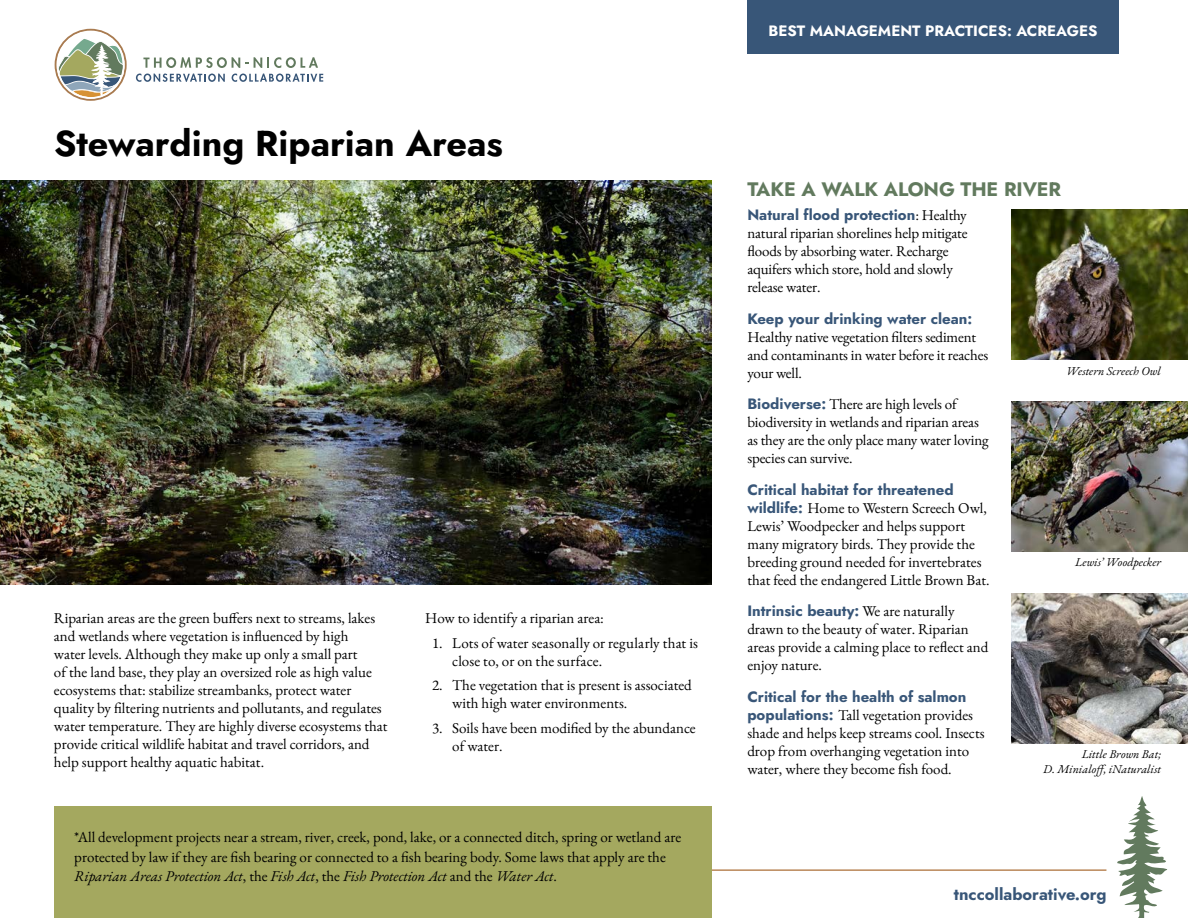
<style>
.page{position:relative;width:1188px;height:918px;background:#fff}
.page>*{position:absolute;margin:0;border:0;box-sizing:border-box;transform-origin:0 0}
.t1{font:700 36px "Jost";color:#000}
.t2{font:700 19.5px "Jost";letter-spacing:-.005em;color:#627a5e}
.t3{font:700 16.5px "Jost";color:#385678}
.t4{font:15px/18px "EB Garamond";color:#000}
.t5{font:700 15px "Jost";color:#385678}
.t6{font:700 15px "Jost";color:#fff}
.t7{font:italic 12px/14.4px "EB Garamond";color:#000;text-align:right}
.s1{font-style:italic}
.s2{font-family:"EB Garamond";font-weight:400;color:#000}
.s3{font-family:"Jost";font-weight:700;color:#385678}
</style>
<div class="page">
<svg style="left:143px;top:57px;width:175px;height:11px"></svg>
<svg style="left:136px;top:74px;width:89px;height:8px"></svg>
<svg style="left:232px;top:74px;width:91px;height:8px"></svg>
<svg style="left:55px;top:29px;width:72px;height:72px"></svg>
<div style="left:747px;top:0;width:372px;height:54px;background:#385678"></div>
<img style="left:0;top:181px;width:712px;height:404px">
<img style="left:1011px;top:594px;width:177px;height:149px">
<img style="left:1011px;top:402px;width:177px;height:149px">
<img style="left:1011px;top:210px;width:177px;height:149px">
<svg style="left:1117px;top:796px;width:50px;height:122px"></svg>
<hr style="left:54px;top:869px;width:1052px;height:2px;background:#ba8758">
<div style="left:54px;top:807px;width:658px;height:111px;background:#a4a85f"></div>
<h1 class="t1" style="left:54px;top:119px;width:450px">Stewarding Riparian Areas</h1>
<p class="t4" style="left:54px;top:609px;width:335px">Riparian areas are the green buffers next to streams, lakes and wetlands where vegetation is influenced by high<br>water levels. Although they make up only a small part<br>of the land base, they play an oversized role as high value ecosystems that: stabilize streambanks, protect water quality by filtering nutrients and pollutants, and regulates water temperature. They are highly diverse ecosystems that provide critical wildlife habitat and travel corridors, and help support healthy aquatic habitat.</p>
<p class="t4" style="left:425px;top:609px;width:180px">How to identify a riparian area:</p>
<p class="t4" style="left:452px;top:634px;width:247px;text-indent:-20px">1. Lots of water seasonally or regularly that is close to, or on the surface.</p>
<p class="t4" style="left:452px;top:677px;width:241px;text-indent:-20px">2. The vegetation that is present is associated with high water environments.</p>
<p class="t4" style="left:452px;top:719px;width:245px;text-indent:-20px">3. Soils have been modified by the abundance of water.</p>
<p class="t4" style="left:74px;top:827px;width:609px;line-height:19.5px">*All development projects near a stream, river, creek, pond, lake, or a connected ditch, spring or wetland are protected by law if they are fish bearing or connected to a fish bearing body. Some laws that apply are the<br><span class="s1">Riparian Areas Protection Act</span>, the <span class="s1">Fish Act</span>, the <span class="s1">Fish Protection Act</span> and the <span class="s1">Water Act</span>.</p>
<p class="t6" style="left:769px;top:21px;width:330px">BEST MANAGEMENT PRACTICES: ACREAGES</p>
<h2 class="t2" style="left:747px;top:176px;width:315px">TAKE A WALK ALONG THE RIVER</h2>
<p class="t5" style="left:747px;top:205px;width:221px">Natural flood protection<span class="s2">: Healthy</span></p>
<p class="t4" style="left:747px;top:224px;width:222px">natural riparian shorelines help mitigate floods by absorbing water. Recharge aquifers which store, hold and slowly release water.</p>
<p class="t5" style="left:747px;top:309px;width:227px">Keep your drinking water clean:</p>
<p class="t4" style="left:747px;top:328px;width:242px">Healthy native vegetation filters sediment and contaminants in water before it reaches your well.</p>
<p class="t4" style="left:747px;top:395px;width:243px"><span class="s3">Biodiverse:</span> There are high levels of biodiversity in wetlands and riparian areas as they are the only place many water loving species can survive.</p>
<p class="t5" style="left:747px;top:480px;width:208px">Critical habitat for threatened</p>
<p class="t4" style="left:747px;top:499px;width:244px"><span class="s3">wildlife:</span> Home to Western Screech Owl, Lewis’ Woodpecker and helps support many migratory birds. They provide the breeding ground needed for invertebrates that feed the endangered Little Brown Bat.</p>
<p class="t5" style="left:747px;top:601px;width:209px">Intrinsic beauty: <span class="s2">We are naturally</span></p>
<p class="t4" style="left:747px;top:620px;width:242px">drawn to the beauty of water. Riparian areas provide a calming place to reflect and enjoy nature.</p>
<p class="t5" style="left:747px;top:687px;width:221px">Critical for the health of salmon</p>
<p class="t4" style="left:747px;top:706px;width:239px"><span class="s3">populations:</span> Tall vegetation provides shade and helps keep streams cool. Insects drop from overhanging vegetation into water, where they become fish food.</p>
<p class="t7" style="left:1066px;top:364px;width:96px">Western Screech Owl</p>
<p class="t7" style="left:1075px;top:555px;width:87px">Lewis’ Woodpecker</p>
<p class="t7" style="left:1043px;top:747px;width:119px">Little Brown Bat;<br>D. Minialoff, iNaturalist</p>
<p class="t3" style="left:954px;top:883px;width:154px">tnccollaborative.org</p>
</div>
